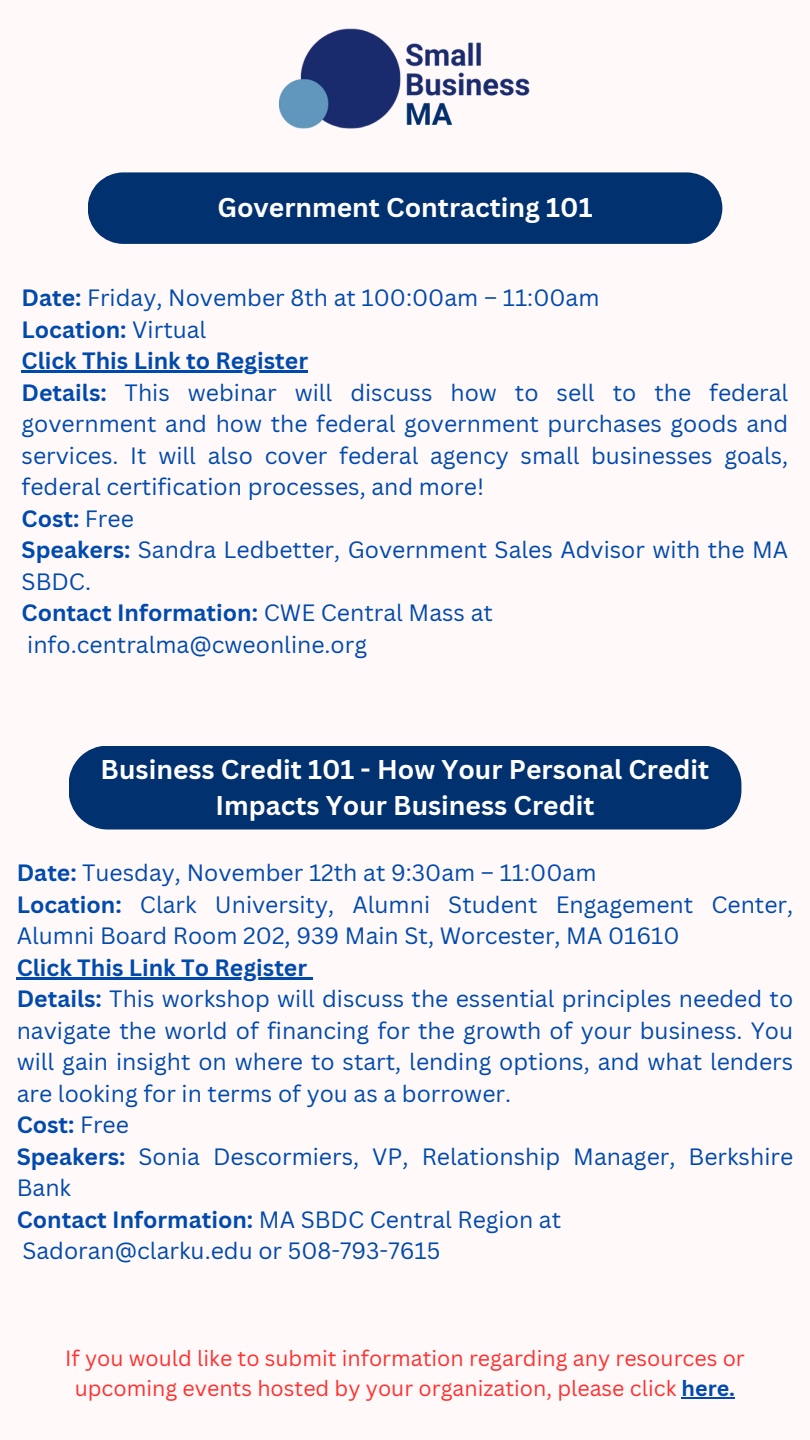
<style>
.page{position:relative;width:810px;height:1440px;background:#fff9f9}
.page>*{position:absolute;margin:0;border:0;box-sizing:border-box;transform-origin:0 0}
.t1{font:700 26.4px/36.8px "Canva Sans";color:#fff;text-align:center}
.t2{font:23px/31.5px "Canva Sans";color:#004aad}
.t3{font:700 23px "Canva Sans";color:#004aad}
.t4{font:21.4px/30px "Canva Sans";color:#ff3131;text-align:center}
.s1{font-weight:700}
.s2{font-weight:400}
.s3{font-weight:700;color:#004aad}
</style>
<div class="page">
<img style="left:279px;top:28px;width:251px;height:101px">
<hr style="left:682px;top:1398px;width:53px;height:1px;background:#004aad">
<hr style="left:17px;top:977px;width:290px;height:2px;background:#004aad">
<svg style="left:307px;top:977px;width:6px;height:2px"></svg>
<hr style="left:22px;top:371px;width:286px;height:2px;background:#004aad">
<div style="left:88px;top:172px;width:634px;height:72px;background:#023170"></div>
<div style="left:69px;top:746px;width:672px;height:84px;background:#023170"></div>
<p class="t1" style="left:217px;top:189px;width:377px">Government Contracting 101</p>
<h1 class="t2" style="left:22px;top:282px;width:579px"><span class="s1">Date:</span> Friday, November 8th at 100:00am – 11:00am</h1>
<p class="t3" style="left:22px;top:313px;width:186px">Location: <span class="s2">Virtual</span></p>
<p class="t3" style="left:22px;top:345px;width:288px">Click This Link to Register</p>
<p class="t2" style="left:22px;top:376px;width:768px;text-align:justify"><span class="s1">Details:</span> This webinar will discuss how to sell to the federal government and how the federal government purchases goods and services. It will also cover federal agency small businesses goals, federal certification processes, and more!</p>
<p class="t3" style="left:22px;top:502px;width:114px">Cost: <span class="s2">Free</span></p>
<p class="t2" style="left:22px;top:534px;width:768px"><span class="s1">Speakers:</span> Sandra Ledbetter, Government Sales Advisor with the MA<br>SBDC.</p>
<p class="t3" style="left:22px;top:597px;width:473px">Contact Information: <span class="s2">CWE Central Mass at</span></p>
<p class="t2" style="left:27px;top:628px;width:341px">info.centralma@cweonline.org</p>
<p class="t1" style="left:101px;top:750px;width:610px">Business Credit 101 - How Your Personal Credit<br>Impacts Your Business Credit</p>
<p class="t2" style="left:17px;top:857px;width:581px"><span class="s1">Date:</span> Tuesday, November 12th at 9:30am – 11:00am</p>
<p class="t2" style="left:17px;top:888px;width:778px"><span class="s1">Location:</span> Clark University, Alumni Student Engagement Center,<br>Alumni Board Room 202, 939 Main St, Worcester, MA 01610</p>
<p class="t3" style="left:17px;top:951px;width:292px">Click This Link To Register</p>
<p class="t2" style="left:17px;top:983px;width:778px;text-align:justify"><span class="s1">Details:</span> This workshop will discuss the essential principles needed to navigate the world of financing for the growth of your business. You will gain insight on where to start, lending options, and what lenders are looking for in terms of you as a borrower.</p>
<p class="t3" style="left:17px;top:1109px;width:114px">Cost: <span class="s2">Free</span></p>
<p class="t2" style="left:17px;top:1140px;width:778px"><span class="s1">Speakers:</span> Sonia Descormiers, VP, Relationship Manager, Berkshire<br>Bank</p>
<p class="t2" style="left:17px;top:1203px;width:546px"><span class="s1">Contact Information:</span> MA SBDC Central Region at</p>
<p class="t2" style="left:22px;top:1235px;width:419px">Sadoran@clarku.edu or 508-793-7615</p>
<h1 class="t4" style="left:65px;top:1343px;width:681px">If you would like to submit information regarding any resources or upcoming events hosted by your organization, please click <span class="s3">here.</span></h1>
</div>
